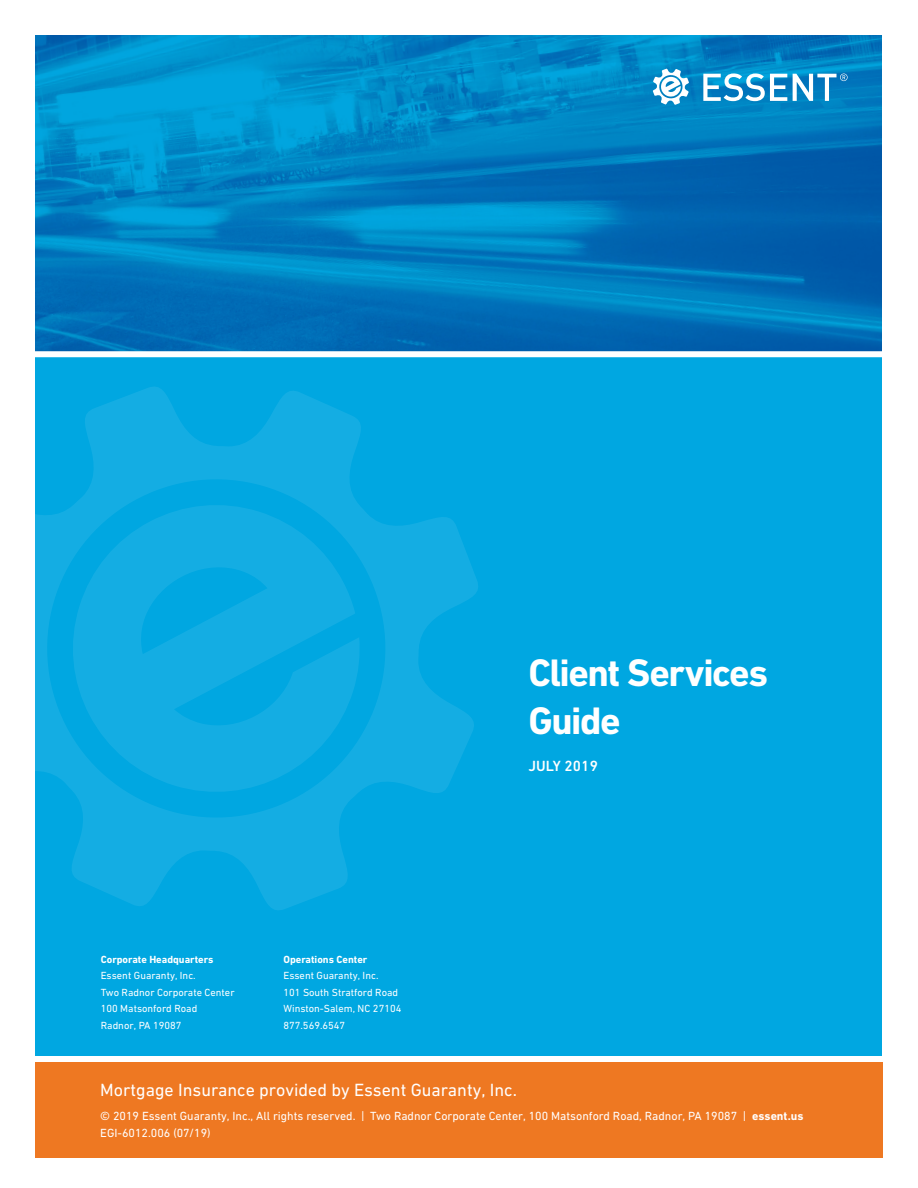
<style>
.page{position:relative;width:918px;height:1188px;background:#fff}
.page>*{position:absolute;margin:0;border:0;box-sizing:border-box;transform-origin:0 0}
.t1{font:700 39px/47.4px "DIN Next W1 G";letter-spacing:-.04em;color:#fff}
.t2{font:18px "DIN Next W1 G";color:#fff}
.t3{font:500 15px "DIN Next W1 G";letter-spacing:.01em;color:#fff}
.t4{font:12px/16.5px "DIN Next W1 G";color:#fff}
.t5{font:10.5px/16.5px "DIN Next W1 G";color:#fff}
.t6{font:700 10.5px "DIN Next W1 G";color:#fff}
.s1{font-weight:700}
</style>
<div class="page">
<img style="left:36px;top:35px;width:846px;height:316px">
<div style="left:36px;top:354px;width:846px;height:725px;background:#00a7e1"></div>
<svg style="left:35px;top:383px;width:443px;height:529px"></svg>
<svg style="left:68px;top:500px;width:293px;height:309px;fill:#14ade3"></svg>
<div style="left:18px;top:351px;width:875px;height:6px;background:#fff"></div>
<svg style="left:703px;top:73px;width:84px;height:28px"></svg>
<svg style="left:793px;top:74px;width:55px;height:27px"></svg>
<svg style="left:653px;top:68px;width:36px;height:37px"></svg>
<div style="left:36px;top:1059px;width:847px;height:99px;background:#ee7822"></div>
<div style="left:22px;top:1056px;width:875px;height:6px;background:#fff"></div>
<p class="t6" style="left:101px;top:953px;width:114px">Corporate Headquarters</p>
<p class="t5" style="left:101px;top:967px;width:135px">Essent Guaranty, Inc.<br>Two Radnor Corporate Center<br>100 Matsonford Road<br>Radnor, PA 19087</p>
<p class="t6" style="left:283px;top:953px;width:85px">Operations Center</p>
<p class="t5" style="left:283px;top:967px;width:119px">Essent Guaranty, Inc.<br>101 South Stratford Road<br>Winston-Salem, NC 27104<br>877.569.6547</p>
<h1 class="t1" style="left:528px;top:649px;width:241px">Client Services<br>Guide</h1>
<h3 class="t3" style="left:528px;top:757px;width:71px">JULY 2019</h3>
<h2 class="t2" style="left:100px;top:1080px;width:418px">Mortgage Insurance provided by Essent Guaranty, Inc.</h2>
<p class="t4" style="left:100px;top:1108px;width:705px">© 2019 Essent Guaranty, Inc., All rights reserved. | Two Radnor Corporate Center, 100 Matsonford Road, Radnor, PA 19087 | <span class="s1">essent.us<br></span>EGI-6012.006 (07/19)</p>
</div>
